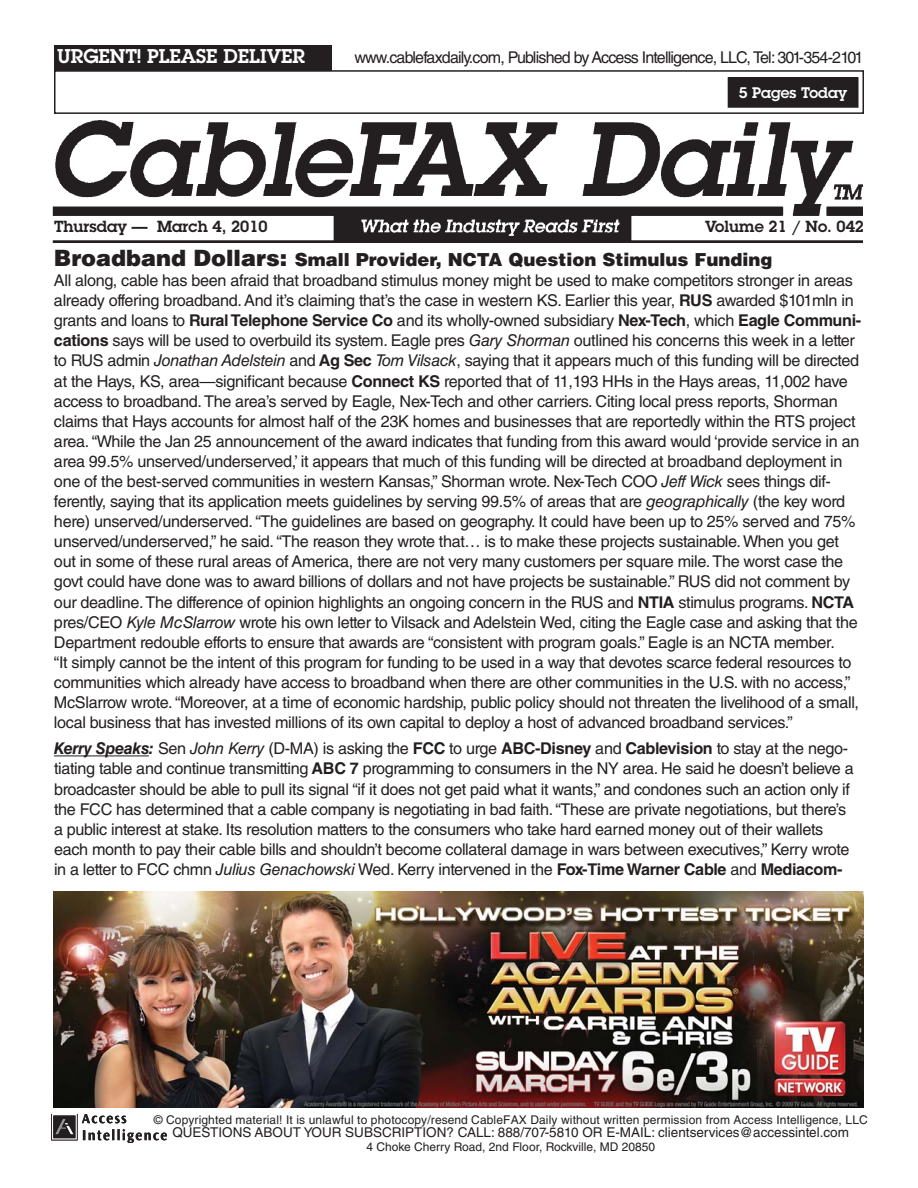
<style>
.page{position:relative;width:918px;height:1188px;background:#fff}
.page>*{position:absolute;margin:0;border:0;box-sizing:border-box;transform-origin:0 0}
.t1{font:600 19.5px "Lubalin Graph Std";color:#fff}
.t2{font:900 18px "Helvetica LT Std";color:#231f20}
.t3{font:16.2px/20.1px "Helvetica LT Std";letter-spacing:-.02em;color:#231f20}
.t4{font:16.2px "Helvetica LT Std";letter-spacing:-.05em;color:#231f20}
.t5{font:600 15.75px "Lubalin Graph Std";color:#231f20}
.t6{font:600 15px "Lubalin Graph Std";color:#fff}
.t7{font:13.5px "Helvetica LT Std";color:#231f20}
.t8{font:12px "Helvetica LT Std";letter-spacing:.01em;color:#231f20}
.s1{font-size:22.5px}
.s2{font-weight:700}
.s3{font-style:italic}
.s4{font-weight:700;font-style:italic}
</style>
<div class="page">
<div style="left:54px;top:45px;width:278px;height:27px;background:#231f20"></div>
<img style="left:52px;top:1114px;width:115px;height:29px">
<img style="left:53px;top:121px;width:810px;height:122px">
<div style="left:54px;top:70px;width:810px;height:44px;border:2px solid #231f20"></div>
<div style="left:728px;top:78px;width:130px;height:29px;background:#231f20"></div>
<div style="left:728px;top:77px;width:131px;height:31px;border:2px solid #231f20"></div>
<hr style="left:54px;top:756px;width:95px;height:1px;background:#231f20">
<img style="left:53px;top:892px;width:810px;height:216px">
<p class="t1" style="left:57px;top:49px;width:249px">URGENT! PLEASE DELIVER</p>
<p class="t4" style="left:354px;top:52px;width:511px">www.cablefaxdaily.com, Published by Access Intelligence, LLC, Tel: 301-354-2101</p>
<p class="t6" style="left:739px;top:87px;width:110px">5 Pages Today</p>
<p class="t5" style="left:54px;top:220px;width:215px">Thursday — March 4, 2010</p>
<p class="t2" style="left:54px;top:253px;width:720px"><span class="s1">Broadband Dollars:</span> Small Provider, NCTA Question Stimulus Funding</p>
<p class="t3" style="left:54px;top:272px;width:809px">All along, cable has been afraid that broadband stimulus money might be used to make competitors stronger in areas already offering broadband. And it’s claiming that’s the case in western KS. Earlier this year, <span class="s2">RUS</span> awarded $101mln in grants and loans to <span class="s2">Rural Telephone Service Co</span> and its wholly-owned subsidiary <span class="s2">Nex-Tech</span> , which <span class="s2">Eagle Communi&shy;cations</span> says will be used to overbuild its system. Eagle pres <span class="s3">Gary Shorman</span> outlined his concerns this week in a letter to RUS admin <span class="s3">Jonathan Adelstein</span> and <span class="s2">Ag Sec</span> <span class="s3">Tom Vilsack</span> , saying that it appears much of this funding will be directed at the Hays, KS, area—significant because <span class="s2">Connect KS</span> reported that of 11,193 HHs in the Hays areas, 11,002 have access to broadband. The area’s served by Eagle, Nex-Tech and other carriers. Citing local press reports, Shorman claims that Hays accounts for almost half of the 23K homes and businesses that are reportedly within the RTS project area. “While the Jan 25 announcement of the award indicates that funding from this award would ‘provide service in an area 99.5% unserved/underserved,’ it appears that much of this funding will be directed at broadband deployment in one of the best-served communities in western Kansas,” Shorman wrote. Nex-Tech COO <span class="s3">Jeff Wick</span> sees things dif&shy;ferently, saying that its application meets guidelines by serving 99.5% of areas that are <span class="s3">geographically</span> (the key word here) unserved/underserved. “The guidelines are based on geography. It could have been up to 25% served and 75% unserved/underserved,” he said. “The reason they wrote that… is to make these projects sustainable. When you get out in some of these rural areas of America, there are not very many customers per square mile. The worst case the govt could have done was to award billions of dollars and not have projects be sustainable.” RUS did not comment by our deadline. The difference of opinion highlights an ongoing concern in the RUS and <span class="s2">NTIA</span> stimulus programs. <span class="s2">NCTA </span>pres/CEO <span class="s3">Kyle McSlarrow</span> wrote his own letter to Vilsack and Adelstein Wed, citing the Eagle case and asking that the Department redouble efforts to ensure that awards are “consistent with program goals.” Eagle is an NCTA member.<br>“It simply cannot be the intent of this program for funding to be used in a way that devotes scarce federal resources to communities which already have access to broadband when there are other communities in the U.S. with no access,” McSlarrow wrote. “Moreover, at a time of economic hardship, public policy should not threaten the livelihood of a small, local business that has invested millions of its own capital to deploy a host of advanced broadband services.”</p>
<p class="t3" style="left:54px;top:740px;width:801px"><span class="s4">Kerry Speaks:</span> Sen <span class="s3">John Kerry</span> (D-MA) is asking the <span class="s2">FCC</span> to urge <span class="s2">ABC-Disney</span> and <span class="s2">Cablevision</span> to stay at the nego&shy;tiating table and continue transmitting <span class="s2">ABC 7</span> programming to consumers in the NY area. He said he doesn’t believe a broadcaster should be able to pull its signal “if it does not get paid what it wants,” and condones such an action only if the FCC has determined that a cable company is negotiating in bad faith. “These are private negotiations, but there’s a public interest at stake. Its resolution matters to the consumers who take hard earned money out of their wallets each month to pay their cable bills and shouldn’t become collateral damage in wars between executives,” Kerry wrote in a letter to FCC chmn <span class="s3">Julius Genachowski</span> Wed. Kerry intervened in the <span class="s2">Fox-Time Warner Cable</span> and <span class="s2">Mediacom-</span></p>
<p class="t5" style="left:705px;top:220px;width:160px">Volume 21 / No. 042</p>
<p class="t8" style="left:154px;top:1115px;width:716px">© Copyrighted material! It is unlawful to photocopy/resend CableFAX Daily without written permission from Access Intelligence, LLC</p>
<p class="t7" style="left:172px;top:1128px;width:678px">QUESTIONS ABOUT YOUR SUBSCRIPTION? CALL: 888/707-5810 OR E-MAIL: clientservices@accessintel.com</p>
<p class="t8" style="left:366px;top:1142px;width:290px">4 Choke Cherry Road, 2nd Floor, Rockville, MD 20850</p>
</div>
